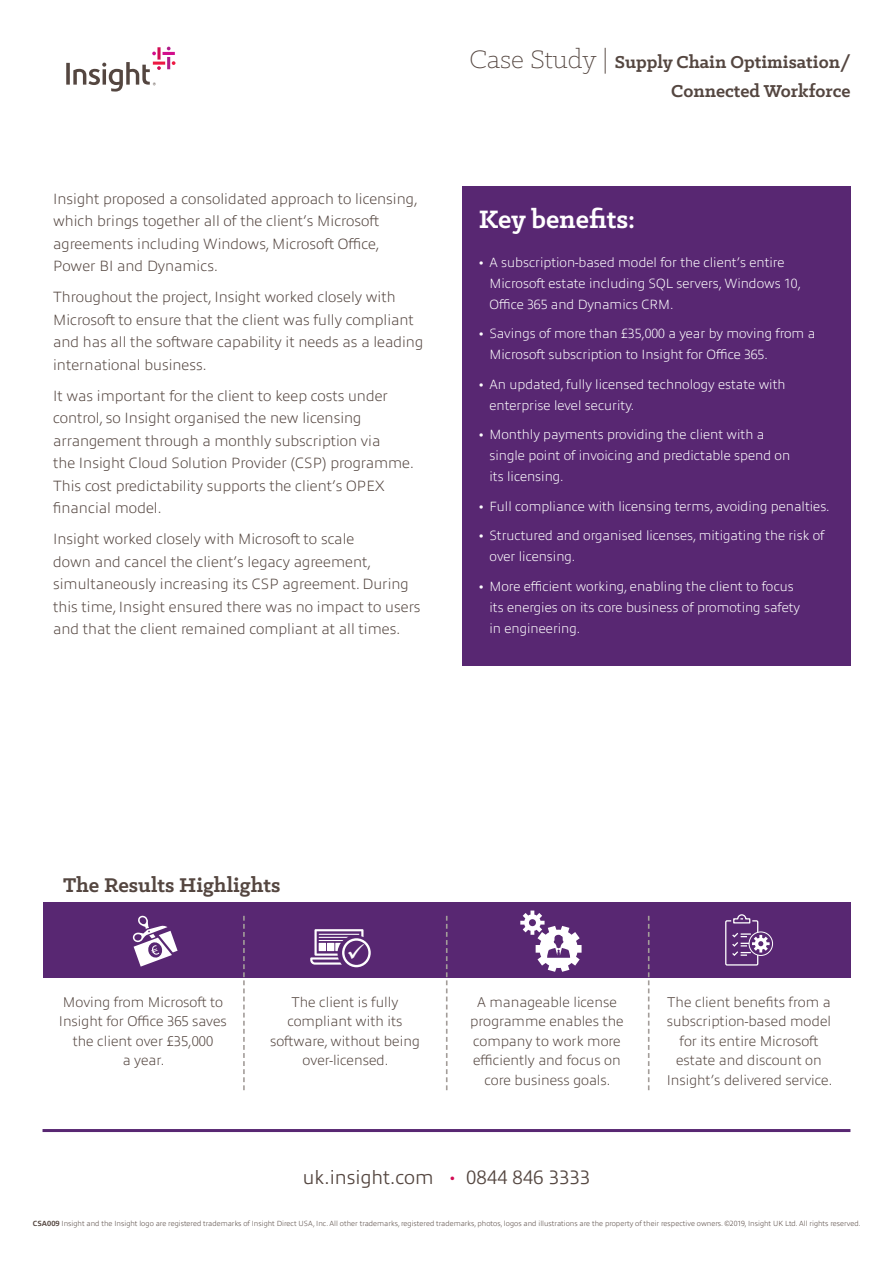
<style>
.page{position:relative;width:893px;height:1263px;background:#fff}
.page>*{position:absolute;margin:0;border:0;box-sizing:border-box;transform-origin:0 0}
.intro_copy{font:700 28.5px "Klinic Slab";color:#fff}
.sub_headers{font:700 22.5px "Klinic Slab";color:#544640}
.t1{font:700 19.5px "Klinic Slab";color:#544640}
.sign_off_numbers{font:300 19.5px "Allumi Pro";color:#544640}
.Body_Copy{font:200 15px/22.5px "Allumi Pro";color:#544640}
.results_copy{font:200 14.25px/19.5px "Allumi Pro";color:#544640;text-align:center}
.t2{font:200 13.5px/21px "Allumi Pro";color:#fff}
.t3{font:200 7.5px "Allumi Pro";color:#544640}
.s1{font-weight:300;font-size:28.5px}
.s2{font-family:"Klinic Slab";font-weight:700}
.s3{font-family:"Klinic Slab";color:#d20c54}
.s4{font-weight:700}
</style>
<div class="page">
<hr style="left:43px;top:1129px;width:807px;height:3px;background:#582772">
<div style="left:462px;top:186px;width:388px;height:479px;background:#582772"></div>
<div style="left:43px;top:902px;width:808px;height:75px;background:#582772"></div>
<svg style="left:243px;top:916px;width:2px;height:174px"></svg>
<svg style="left:446px;top:916px;width:1px;height:174px"></svg>
<svg style="left:648px;top:916px;width:1px;height:174px"></svg>
<svg style="left:520px;top:910px;width:62px;height:62px"></svg>
<svg style="left:133px;top:915px;width:45px;height:51px"></svg>
<svg style="left:66px;top:47px;width:109px;height:45px"></svg>
<svg style="left:733px;top:914px;width:18px;height:10px"></svg>
<div style="left:725px;top:920px;width:33px;height:45px;border:1px solid #fff"></div>
<div style="left:749px;top:932px;width:24px;height:24px;border:1px solid #fff;border-radius:50%"></div>
<svg style="left:732px;top:931px;width:38px;height:26px"></svg>
<svg style="left:310px;top:929px;width:61px;height:38px"></svg>
<p class="Body_Copy" style="left:53px;top:186px;width:366px">Insight proposed a consolidated approach to licensing, which brings together all of the client’s Microsoft agreements including Windows, Microsoft Office, Power BI and Dynamics.</p>
<p class="Body_Copy" style="left:53px;top:285px;width:371px">Throughout the project, Insight worked closely with Microsoft to ensure that the client was fully compliant and has all the software capability it needs as a leading international business.</p>
<p class="Body_Copy" style="left:53px;top:383px;width:362px">It was important for the client to keep costs under control, so Insight organised the new licensing arrangement through a monthly subscription via<br>the Insight Cloud Solution Provider (CSP) programme.<br>This cost predictability supports the client’s OPEX financial model.</p>
<p class="Body_Copy" style="left:53px;top:527px;width:369px">Insight worked closely with Microsoft to scale<br>down and cancel the client’s legacy agreement, simultaneously increasing its CSP agreement. During this time, Insight ensured there was no impact to users and that the client remained compliant at all times.</p>
<p class="t1" style="left:470px;top:50px;width:382px"><span class="s1">Case Study |</span> Supply Chain Optimisation/</p>
<p class="t1" style="left:671px;top:78px;width:181px">Connected Workforce</p>
<p class="intro_copy" style="left:479px;top:201px;width:158px">Key benefits:</p>
<p class="t2" style="left:489px;top:251px;width:313px;text-indent:-11px"><span class="s2">•</span> A subscription-based model for the client’s entire<br>Microsoft estate including SQL servers, Windows 10,<br>Office 365 and Dynamics CRM.</p>
<p class="t2" style="left:489px;top:322px;width:327px;text-indent:-11px"><span class="s2">•</span> Savings of more than £35,000 a year by moving from a<br>Microsoft subscription to Insight for Office 365.</p>
<p class="t2" style="left:489px;top:373px;width:297px;text-indent:-11px"><span class="s2">•</span> An updated, fully licensed technology estate with enterprise level security.</p>
<p class="t2" style="left:489px;top:423px;width:302px;text-indent:-11px"><span class="s2">•</span> Monthly payments providing the client with a single point of invoicing and predictable spend on its licensing.</p>
<p class="t2" style="left:479px;top:495px;width:352px"><span class="s2">•</span> Full compliance with licensing terms, avoiding penalties.</p>
<p class="t2" style="left:489px;top:524px;width:336px;text-indent:-11px"><span class="s2">•</span> Structured and organised licenses, mitigating the risk of over licensing.</p>
<p class="t2" style="left:489px;top:575px;width:312px;text-indent:-11px"><span class="s2">•</span> More efficient working, enabling the client to focus its energies on its core business of promoting safety in engineering.</p>
<p class="sub_headers" style="left:63px;top:870px;width:219px">The Results Highlights</p>
<p class="results_copy" style="left:59px;top:991px;width:170px">Moving from Microsoft to<br>Insight for Office 365 saves the client over £35,000</p>
<p class="results_copy" style="left:123px;top:1049px;width:43px">a year.</p>
<p class="results_copy" style="left:270px;top:991px;width:151px">The client is fully compliant with its software, without being over-licensed.</p>
<p class="results_copy" style="left:470px;top:991px;width:155px">A manageable license programme enables the company to work more efficiently and focus on core business goals.</p>
<p class="results_copy" style="left:667px;top:991px;width:167px">The client benefits from a subscription-based model for its entire Microsoft estate and discount on<br>Insight’s delivered service.</p>
<p class="sign_off_numbers" style="left:303px;top:1163px;width:289px">uk.insight.com <span class="s3">•</span> 0844 846 3333</p>
<p class="t3" style="left:33px;top:1218px;width:829px"><span class="s4">CSA009</span> Insight and the Insight logo are registered trademarks of Insight Direct USA, Inc. All other trademarks, registered trademarks, photos, logos and illustrations are the property of their respective owners. ©2019, Insight UK Ltd. All rights reserved.</p>
</div>
